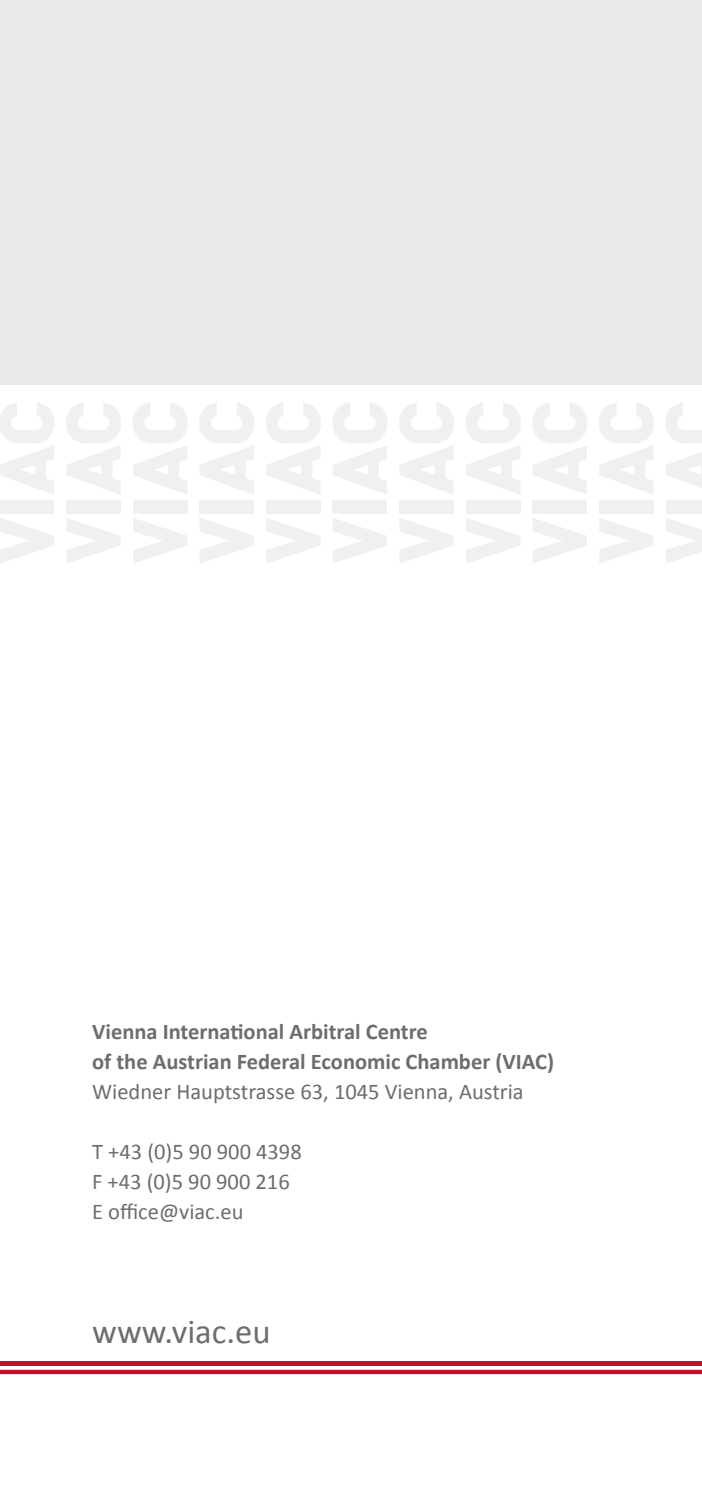
<style>
.page{position:relative;width:702px;height:1489px;background:#fff}
.page>*{position:absolute;margin:0;border:0;box-sizing:border-box;transform-origin:0 0}
.t1{font:34.5px "Calibri";color:#6c6d70}
.t2{font:22.5px/30px "Calibri";color:#6c6d70}
.t3{font:700 22.5px/30px "Calibri";color:#6c6d70}
</style>
<div class="page">
<div style="left:0;top:0;width:702px;height:384px;background:#e9eaeb"></div>
<div style="left:0;top:1360px;width:702px;height:5px;background:#c3102f"></div>
<svg style="left:0;top:1369px;width:702px;height:4px;background:#ce3e57"></svg>
<svg style="left:200px;top:518px;width:54px;height:45px"></svg>
<div style="left:199px;top:500px;width:55px;height:13px;background:#f1f0f1"></div>
<svg style="left:199px;top:403px;width:55px;height:91px"></svg>
<svg style="left:533px;top:518px;width:54px;height:45px"></svg>
<div style="left:532px;top:500px;width:55px;height:13px;background:#f1f0f1"></div>
<svg style="left:532px;top:403px;width:55px;height:91px"></svg>
<svg style="left:67px;top:518px;width:53px;height:45px"></svg>
<div style="left:66px;top:500px;width:55px;height:13px;background:#f1f0f1"></div>
<svg style="left:66px;top:403px;width:55px;height:91px"></svg>
<svg style="left:400px;top:518px;width:53px;height:45px"></svg>
<div style="left:399px;top:500px;width:54px;height:13px;background:#f1f0f1"></div>
<svg style="left:399px;top:403px;width:55px;height:91px"></svg>
<svg style="left:666px;top:518px;width:36px;height:45px"></svg>
<div style="left:665px;top:500px;width:37px;height:13px;background:#f1f0f1"></div>
<svg style="left:666px;top:403px;width:36px;height:85px"></svg>
<svg style="left:133px;top:518px;width:54px;height:45px"></svg>
<div style="left:133px;top:500px;width:54px;height:13px;background:#f1f0f1"></div>
<svg style="left:133px;top:403px;width:55px;height:91px"></svg>
<svg style="left:466px;top:518px;width:54px;height:45px"></svg>
<div style="left:466px;top:500px;width:54px;height:13px;background:#f1f0f1"></div>
<svg style="left:466px;top:403px;width:54px;height:91px"></svg>
<svg style="left:0;top:518px;width:54px;height:45px"></svg>
<div style="left:0;top:500px;width:54px;height:13px;background:#f1f0f1"></div>
<svg style="left:0;top:403px;width:54px;height:91px"></svg>
<svg style="left:333px;top:518px;width:54px;height:45px"></svg>
<div style="left:333px;top:500px;width:54px;height:13px;background:#f1f0f1"></div>
<svg style="left:333px;top:403px;width:54px;height:91px"></svg>
<svg style="left:266px;top:518px;width:54px;height:45px"></svg>
<div style="left:266px;top:500px;width:54px;height:13px;background:#f1f0f1"></div>
<svg style="left:266px;top:403px;width:55px;height:91px"></svg>
<svg style="left:599px;top:518px;width:54px;height:45px"></svg>
<div style="left:599px;top:500px;width:54px;height:13px;background:#f1f0f1"></div>
<svg style="left:599px;top:403px;width:55px;height:91px"></svg>
<p class="t3" style="left:92px;top:1016px;width:463px">Vienna International Arbitral Centre<br>of the Austrian Federal Economic Chamber (VIAC)</p>
<p class="t2" style="left:92px;top:1076px;width:433px">Wiedner Hauptstrasse 63, 1045 Vienna, Austria</p>
<p class="t2" style="left:92px;top:1136px;width:211px">T +43 (0)5 90 900 4398<br>F +43 (0)5 90 900 216<br>E office@viac.eu</p>
<h1 class="t1" style="left:92px;top:1309px;width:180px">www.viac.eu</h1>
</div>
